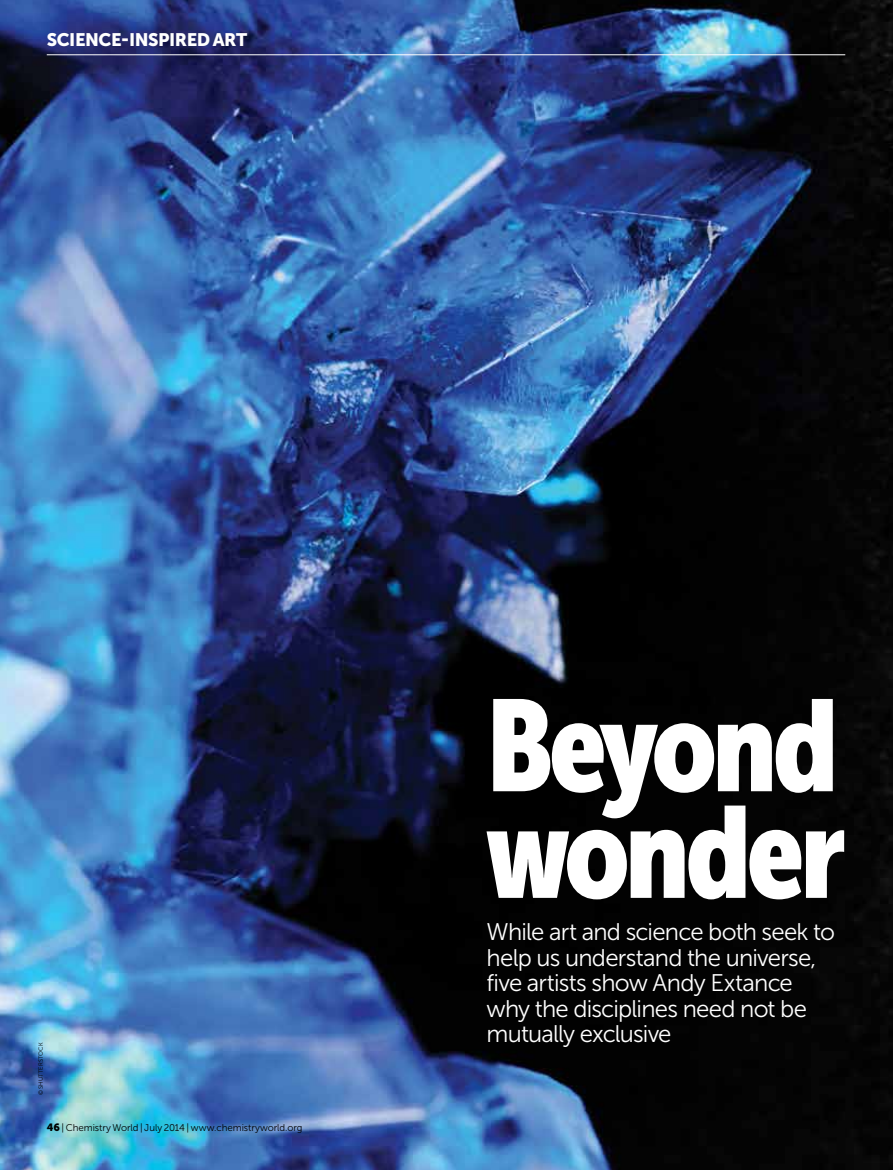
<style>
.page{position:relative;width:893px;height:1170px;background:#fff}
.page>*{position:absolute;margin:0;border:0;box-sizing:border-box;transform-origin:0 0}
.t1{font:129px/106.5px "Museo Sans Cond 900";letter-spacing:-.035em;color:#fff}
.t2{font:24px/25.5px "Museo Sans 300";letter-spacing:-.035em;color:#fff}
.t3{font:18px "Museo Sans 900";letter-spacing:-.025em;color:#fff}
.t4{font:9.75px "Museo Sans 300";letter-spacing:-.005em;color:#000}
.t5{font:6px "Museo Sans 300";color:#000}
.s1{font-family:"Museo Sans 900";font-size:10.5px}
</style>
<div class="page">
<img style="left:0;top:0;width:893px;height:1169px">
<hr style="left:47px;top:55px;width:798px;height:1px;background:#fff">
<p class="t3" style="left:47px;top:30px;width:202px">SCIENCE-INSPIRED ART</p>
<p class="t5" style="left:37px;top:1095px;width:54px;rotate:-90deg">© SHUTTERSTOCK</p>
<p class="t4" style="left:47px;top:1122px;width:257px"><span class="s1">46</span> | Chemistry World | July 2014 | www.chemistryworld.org</p>
<h1 class="t1" style="left:486px;top:692px;width:361px">Beyond wonder</h1>
<p class="t2" style="left:487px;top:919px;width:350px">While art and science both seek to help us understand the universe, five artists show Andy Extance why the disciplines need not be mutually exclusive</p>
</div>
